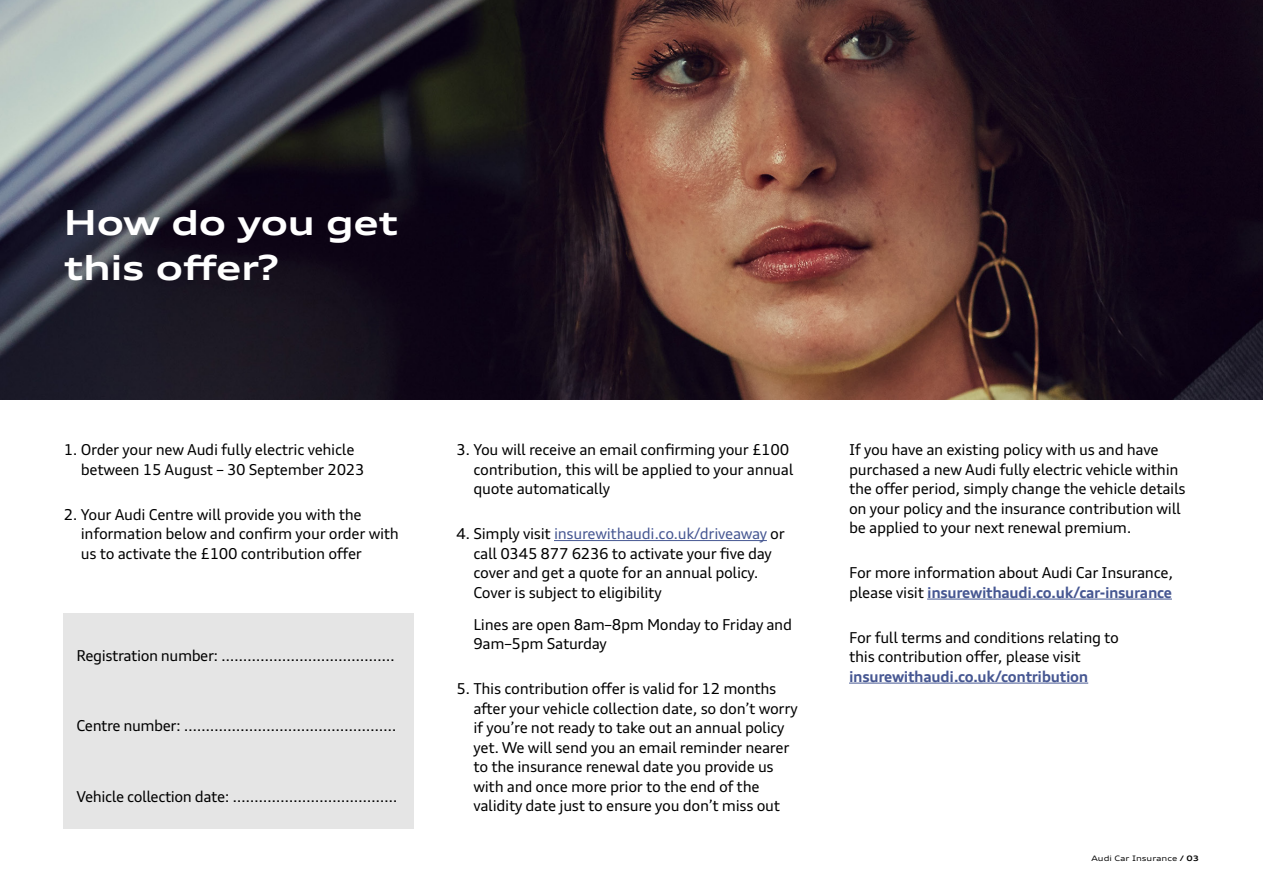
<style>
.page{position:relative;width:1263px;height:893px;background:#fff}
.page>*{position:absolute;margin:0;border:0;box-sizing:border-box;transform-origin:0 0}
.t1{font:700 expanded 34.5px/45px "Audi Type";letter-spacing:-.01em;color:#fff}
.t2{font:15px/19.5px "Audi Type";letter-spacing:-.02em;color:#000}
.t3{font:700 15px "Audi Type";letter-spacing:-.02em;color:#465792}
.t4{font:expanded 7.5px "Audi Type";color:#000}
.s1{color:#465792}
.s2{font-weight:700;color:#465792}
.s3{font-weight:700}
</style>
<div class="page">
<img style="left:0;top:0;width:1263px;height:400px">
<hr style="left:554px;top:540px;width:213px;height:1px;background:#465792">
<hr style="left:927px;top:599px;width:245px;height:1px;background:#465792">
<hr style="left:849px;top:683px;width:239px;height:1px;background:#465792">
<div style="left:64px;top:614px;width:350px;height:215px;background:#e5e5e5"></div>
<h1 class="t1" style="left:64px;top:199px;width:336px">How do you get this offer?</h1>
<p class="t2" style="left:81px;top:440px;width:285px;text-indent:-17px">1. Order your new Audi fully electric vehicle between 15 August – 30 September 2023</p>
<p class="t2" style="left:81px;top:504px;width:320px;text-indent:-17px">2. Your Audi Centre will provide you with the information below and confirm your order with us to activate the £100 contribution offer</p>
<p class="t2" style="left:77px;top:645px;width:320px">Registration number: ........................................</p>
<p class="t2" style="left:77px;top:716px;width:322px">Centre number: .................................................</p>
<p class="t2" style="left:77px;top:787px;width:322px">Vehicle collection date: ......................................</p>
<p class="t2" style="left:473px;top:440px;width:321px;text-indent:-17px">3. You will receive an email confirming your £100 contribution, this will be applied to your annual quote automatically</p>
<p class="t2" style="left:473px;top:524px;width:313px;text-indent:-17px">4. Simply visit <span class="s1">insurewithaudi.co.uk/driveaway</span> or call 0345 877 6236 to activate your five day cover and get a quote for an annual policy.<br>Cover is subject to eligibility</p>
<p class="t2" style="left:473px;top:614px;width:320px">Lines are open 8am–8pm Monday to Friday and<br>9am–5pm Saturday</p>
<p class="t2" style="left:473px;top:679px;width:326px;text-indent:-17px">5. This contribution offer is valid for 12 months after your vehicle collection date, so don’t worry if you’re not ready to take out an annual policy yet. We will send you an email reminder nearer to the insurance renewal date you provide us with and once more prior to the end of the validity date just to ensure you don’t miss out</p>
<p class="t2" style="left:849px;top:440px;width:338px">If you have an existing policy with us and have purchased a new Audi fully electric vehicle within the offer period, simply change the vehicle details on your policy and the insurance contribution will be applied to your next renewal premium.</p>
<p class="t2" style="left:849px;top:563px;width:326px">For more information about Audi Car Insurance, please visit <span class="s2">insurewithaudi.co.uk/car-insurance</span></p>
<p class="t2" style="left:849px;top:627px;width:271px">For full terms and conditions relating to this contribution offer, please visit</p>
<p class="t3" style="left:849px;top:667px;width:241px">insurewithaudi.co.uk/contribution</p>
<p class="t4" style="left:1091px;top:853px;width:109px">Audi Car Insurance <span class="s3">/ 03</span></p>
</div>
